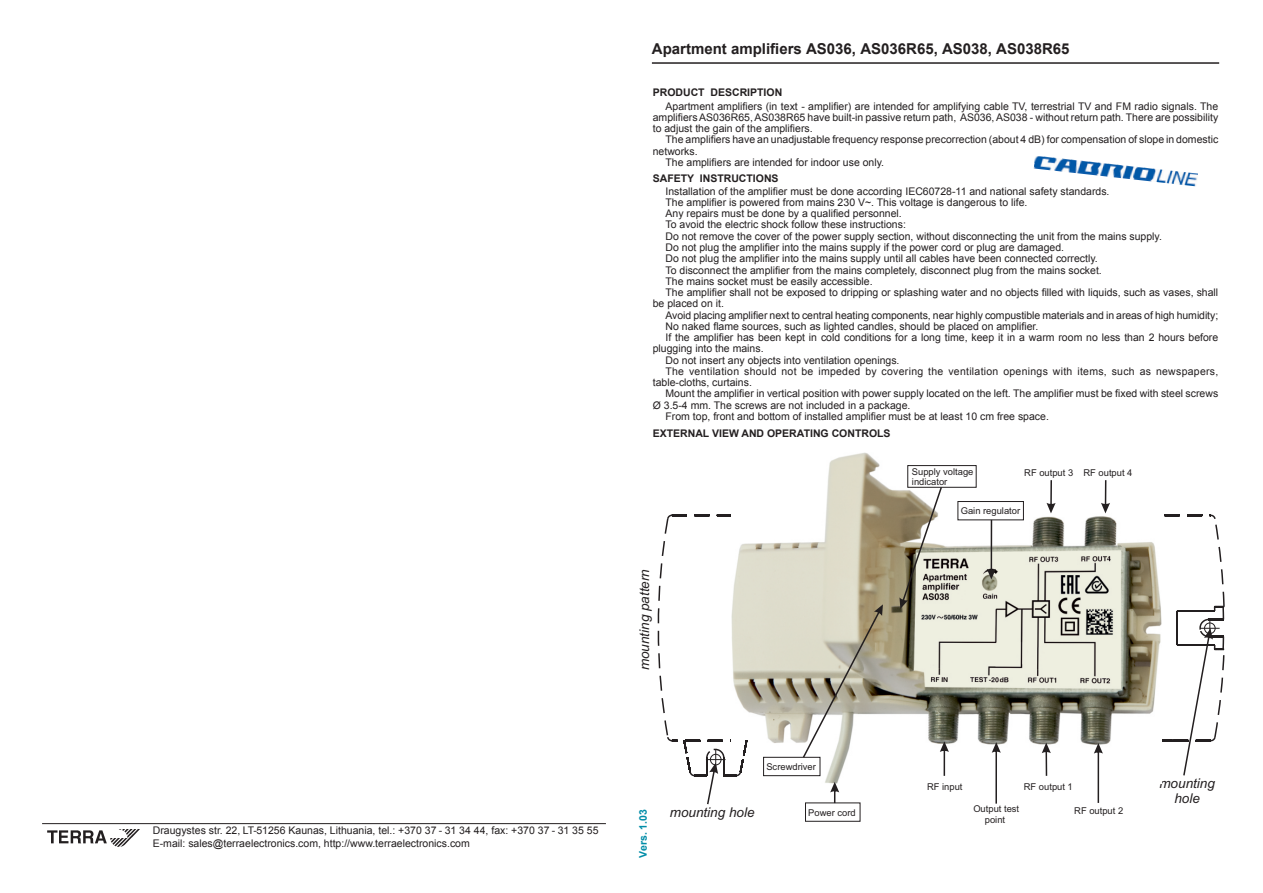
<style>
.page{position:relative;width:1263px;height:893px;background:#fff}
.page>*{position:absolute;margin:0;border:0;box-sizing:border-box;transform-origin:0 0}
.t1{font:700 15px "Arial";color:#231f20}
.t2{font:italic 13.5px/15.1px "Arial";color:#231f20;text-align:center}
.Body_Text_2{font:10.5px/11.2px "Arial";color:#231f20}
.Body_Text_2-2{font:10.5px/11.2px "Arial";letter-spacing:.025em;color:#231f20}
.t3{font:700 10.5px "Arial";color:#231f20}
.t4{font:700 10.5px "Arial";color:#008da8}
.t5{font:9.45px/10.5px "Arial";color:#231f20;text-align:center}
</style>
<div class="page">
<hr style="left:652px;top:62px;width:567px;height:2px;background:#231f20">
<img style="left:48px;top:829px;width:91px;height:17px">
<hr style="left:42px;top:823px;width:564px;height:1px;background:#231f20">
<img style="left:1034px;top:156px;width:164px;height:30px">
<img style="left:828px;top:452px;width:149px;height:28px">
<div style="left:908px;top:466px;width:68px;height:21px;background:#fff"></div>
<div style="left:907px;top:465px;width:69px;height:23px;border:1px solid #231f20"></div>
<div style="left:805px;top:803px;width:55px;height:19px;border:1px solid #231f20"></div>
<svg style="left:657px;top:480px;width:568px;height:324px"></svg>
<p class="Body_Text_2" style="left:153px;top:825px;width:447px">Draugystes str. 22, LT-51256 Kaunas, Lithuania, tel.: +370 37 - 31 34 44, fax: +370 37 - 31 35 55</p>
<p class="Body_Text_2" style="left:153px;top:837px;width:318px">E-mail: sales@terraelectronics.com, http://www.terraelectronics.com</p>
<p class="t1" style="left:652px;top:39px;width:419px">Apartment amplifiers AS036, AS036R65, AS038, AS038R65</p>
<p class="t3" style="left:653px;top:85px;width:131px">PRODUCT DESCRIPTION</p>
<p class="Body_Text_2" style="left:653px;top:100px;width:567px;text-align:justify;text-indent:13px">Apartment amplifiers (in text - amplifier) are intended for amplifying cable TV, terrestrial TV and FM radio signals. The amplifiers AS036R65, AS038R65 have built-in passive return path, AS036, AS038 - without return path. There are possibility to adjust the gain of the amplifiers.</p>
<p class="Body_Text_2" style="left:653px;top:134px;width:567px;text-indent:13px">The amplifiers have an unadjustable frequency response precorrection (about 4 dB) for compensation of slope in domestic networks.</p>
<p class="Body_Text_2" style="left:665px;top:157px;width:220px">The amplifiers are intended for indoor use only.</p>
<p class="t3" style="left:653px;top:171px;width:127px">SAFETY INSTRUCTIONS</p>
<p class="Body_Text_2" style="left:665px;top:185px;width:445px">Installation of the amplifier must be done according IEC60728-11 and national safety standards.</p>
<p class="Body_Text_2" style="left:665px;top:197px;width:363px">The amplifier is powered from mains 230 V~. This voltage is dangerous to life.</p>
<p class="Body_Text_2" style="left:665px;top:208px;width:238px">Any repairs must be done by a qualified personnel.</p>
<p class="Body_Text_2" style="left:665px;top:219px;width:242px">To avoid the electric shock follow these instructions:</p>
<p class="Body_Text_2" style="left:665px;top:230px;width:498px">Do not remove the cover of the power supply section, without disconnecting the unit from the mains supply.</p>
<p class="Body_Text_2" style="left:665px;top:242px;width:400px">Do not plug the amplifier into the mains supply if the power cord or plug are damaged.</p>
<p class="Body_Text_2" style="left:665px;top:253px;width:434px">Do not plug the amplifier into the mains supply until all cables have been connected correctly.</p>
<p class="Body_Text_2" style="left:665px;top:264px;width:438px">To disconnect the amplifier from the mains completely, disconnect plug from the mains socket.</p>
<p class="Body_Text_2" style="left:665px;top:275px;width:209px">The mains socket must be easily accessible.</p>
<p class="Body_Text_2" style="left:653px;top:287px;width:567px;text-indent:13px">The amplifier shall not be exposed to dripping or splashing water and no objects filled with liquids, such as vases, shall be placed on it.</p>
<p class="Body_Text_2" style="left:665px;top:309px;width:554px">Avoid placing amplifier next to central heating components, near highly compustible materials and in areas of high humidity;</p>
<p class="Body_Text_2" style="left:665px;top:320px;width:374px">No naked flame sources, such as lighted candles, should be placed on amplifier.</p>
<p class="Body_Text_2" style="left:653px;top:332px;width:567px;text-indent:13px">If the amplifier has been kept in cold conditions for a long time, keep it in a warm room no less than 2 hours before plugging into the mains.</p>
<p class="Body_Text_2" style="left:665px;top:354px;width:236px">Do not insert any objects into ventilation openings.</p>
<p class="Body_Text_2-2" style="left:653px;top:365px;width:567px;text-indent:13px">The ventilation should not be impeded by covering the ventilation openings with items, such as newspapers, table-cloths, curtains.</p>
<p class="Body_Text_2" style="left:653px;top:388px;width:567px;text-indent:13px">Mount the amplifier in vertical position with power supply located on the left. The amplifier must be fixed with steel screws<br>Ø 3.5-4 mm. The screws are not included in a package.</p>
<p class="Body_Text_2" style="left:665px;top:410px;width:385px">From top, front and bottom of installed amplifier must be at least 10 cm free space.</p>
<p class="t3" style="left:653px;top:426px;width:239px">EXTERNAL VIEW AND OPERATING CONTROLS</p>
<p class="t5" style="left:912px;top:466px;width:63px;text-align:left">Supply voltage indicator</p>
<p class="t5" style="left:1024px;top:468px;width:110px">RF output 3 RF output 4</p>
<p class="t2" style="left:637px;top:670px;width:103px;rotate:-90deg">mounting pattern</p>
<p class="t4" style="left:636px;top:857px;width:50px;rotate:-90deg">Vers. 1.03</p>
<p class="t5" style="left:766px;top:762px;width:51px">Screwdriver</p>
<p class="t2" style="left:670px;top:804px;width:86px">mounting hole</p>
<p class="t5" style="left:808px;top:807px;width:49px">Power cord</p>
<p class="t5" style="left:961px;top:506px;width:61px">Gain regulator</p>
<p class="t5" style="left:927px;top:781px;width:37px">RF input</p>
<p class="t5" style="left:1024px;top:781px;width:51px">RF output 1</p>
<p class="t5" style="left:973px;top:804px;width:47px">Output test point</p>
<p class="t5" style="left:1074px;top:805px;width:51px">RF output 2</p>
<p class="t2" style="left:1159px;top:776px;width:57px">mounting hole</p>
</div>
